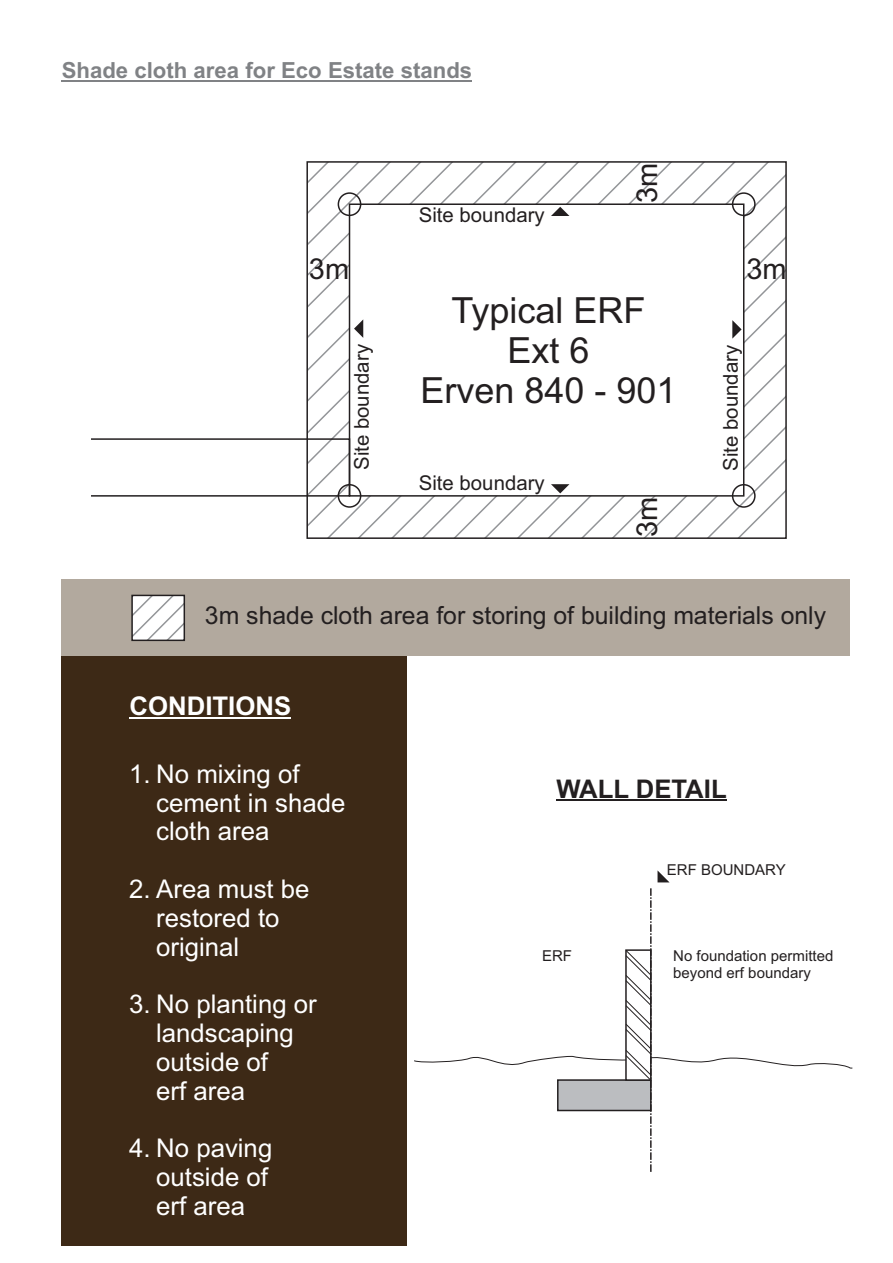
<style>
.page{position:relative;width:893px;height:1263px;background:#fff}
.page>*{position:absolute;margin:0;border:0;box-sizing:border-box;transform-origin:0 0}
.t1{font:36px/40.2px "Arial";color:#231f20;text-align:center}
.t2{font:28.95px "Arial";color:#231f20}
.t3{font:25.8px/28.8px "Arial";color:#fff}
.t4{font:700 25.8px "Arial";color:#fff}
.t5{font:700 25.65px "Arial";color:#231f20}
.t6{font:24.75px "Arial";color:#231f20}
.t7{font:700 22.2px "Arial";color:#808285}
.t8{font:20.4px "Arial";color:#231f20}
.t9{font:15px/16.8px "Arial";color:#231f20}
</style>
<div class="page">
<div style="left:61px;top:656px;width:345px;height:590px;background:#3d2916"></div>
<div style="left:61px;top:580px;width:788px;height:76px;background:#b2a99e"></div>
<hr style="left:62px;top:80px;width:410px;height:1px;background:#808285">
<svg style="left:306px;top:161px;width:481px;height:378px"></svg>
<div style="left:338px;top:192px;width:23px;height:24px;border:2px solid #231f20;border-radius:50%"></div>
<div style="left:338px;top:484px;width:23px;height:24px;border:2px solid #231f20;border-radius:50%"></div>
<div style="left:732px;top:192px;width:24px;height:24px;border:2px solid #231f20;border-radius:50%"></div>
<div style="left:732px;top:484px;width:24px;height:24px;border:2px solid #231f20;border-radius:50%"></div>
<svg style="left:551px;top:207px;width:18px;height:9px"></svg>
<svg style="left:551px;top:484px;width:18px;height:9px"></svg>
<svg style="left:732px;top:320px;width:10px;height:19px"></svg>
<svg style="left:354px;top:319px;width:9px;height:19px"></svg>
<svg style="left:134px;top:598px;width:48px;height:40px;background:#f3f3f3"></svg>
<div style="left:131px;top:595px;width:54px;height:46px;border:2px solid #231f20"></div>
<hr style="left:129px;top:717px;width:162px;height:1px;background:#fff">
<div style="left:90px;top:438px;width:260px;height:59px;border:2px solid #231f20"></div>
<svg style="left:657px;top:870px;width:12px;height:12px"></svg>
<hr style="left:556px;top:800px;width:171px;height:1px;background:#231f20">
<svg style="left:414px;top:888px;width:439px;height:284px"></svg>
<p class="t7" style="left:62px;top:62px;width:412px">Shade cloth area for Eco Estate stands</p>
<p class="t8" style="left:419px;top:207px;width:127px">Site boundary</p>
<p class="t2" style="left:636px;top:203px;width:42px;rotate:-90deg">3m</p>
<p class="t2" style="left:309px;top:258px;width:42px">3m</p>
<p class="t2" style="left:746px;top:258px;width:42px">3m</p>
<h1 class="t1" style="left:420px;top:293px;width:258px">Typical ERF<br>Ext 6<br>Erven 840 - 901</h1>
<p class="t8" style="left:354px;top:470px;width:127px;rotate:-90deg">Site boundary</p>
<p class="t8" style="left:723px;top:471px;width:127px;rotate:-90deg">Site boundary</p>
<p class="t8" style="left:419px;top:475px;width:127px">Site boundary</p>
<p class="t2" style="left:636px;top:537px;width:42px;rotate:-90deg">3m</p>
<p class="t6" style="left:205px;top:606px;width:623px">3m shade cloth area for storing of building materials only</p>
<p class="t4" style="left:129px;top:696px;width:163px">CONDITIONS</p>
<p class="t3" style="left:156px;top:762px;width:191px;text-indent:-27px">1. No mixing of cement in shade cloth area</p>
<p class="t3" style="left:156px;top:877px;width:155px;text-indent:-27px">2. Area must be restored to original</p>
<p class="t3" style="left:156px;top:992px;width:162px;text-indent:-27px">3. No planting or landscaping outside of<br>erf area</p>
<p class="t3" style="left:156px;top:1136px;width:118px;text-indent:-27px">4. No paving outside of erf area</p>
<p class="t5" style="left:556px;top:779px;width:172px">WALL DETAIL</p>
<p class="t9" style="left:542px;top:948px;width:31px">ERF</p>
<p class="t9" style="left:667px;top:862px;width:120px">ERF BOUNDARY</p>
<p class="t9" style="left:673px;top:949px;width:162px">No foundation permitted beyond erf boundary</p>
</div>
